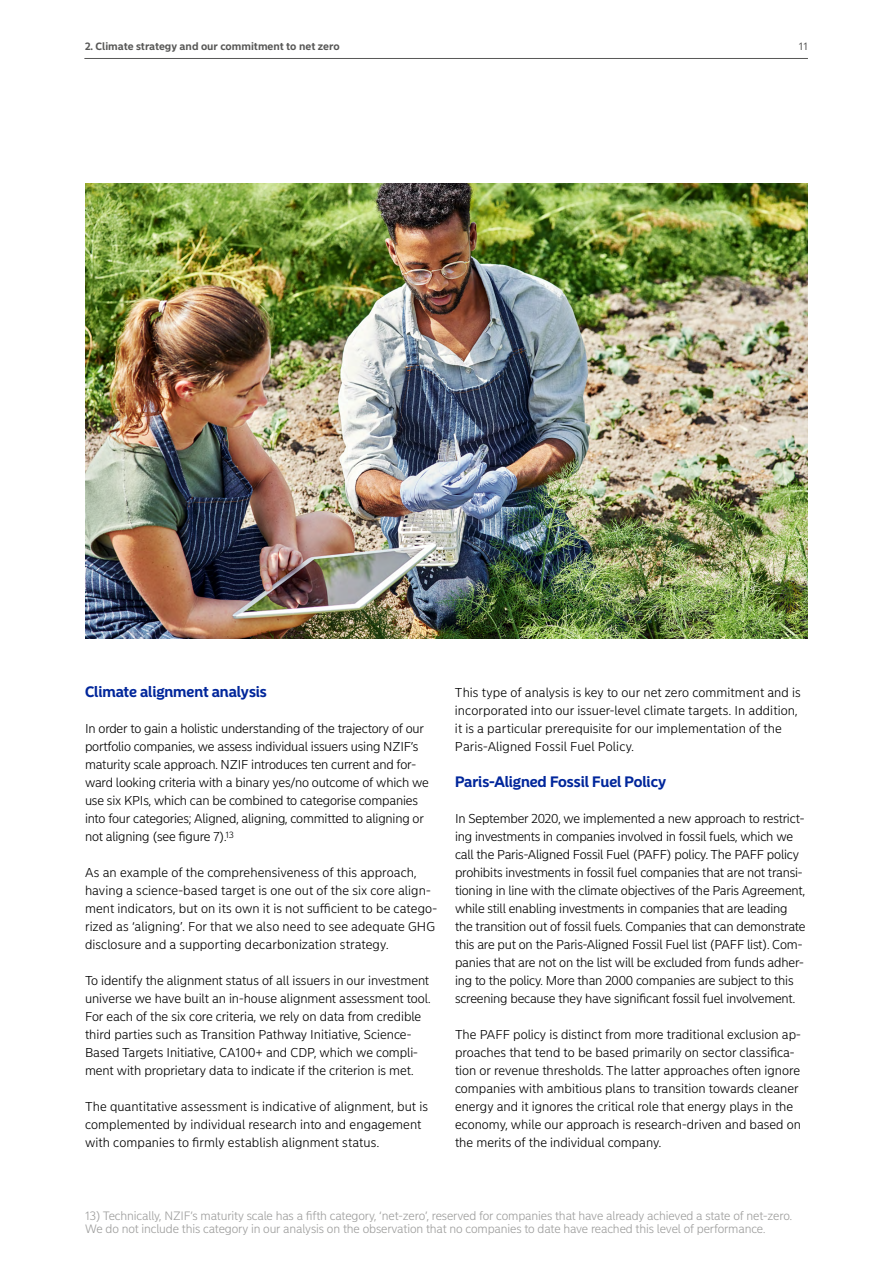
<style>
.page{position:relative;width:893px;height:1263px;background:#fff}
.page>*{position:absolute;margin:0;border:0;box-sizing:border-box;transform-origin:0 0}
.t1{font:700 15px "Nordea Sans Large";color:#00269b}
.t2{font:300 12.75px/18px "Nordea Sans Small";letter-spacing:-.005em;color:#000}
.t3{font:300 12px/13.5px "Nordea Sans Small";letter-spacing:-.01em;color:#9d9d9c}
.t4{font:700 10.5px "Nordea Sans Small";color:#575756}
.t5{font:10.5px "Nordea Sans Small";color:#575756}
</style>
<div class="page">
<img style="left:85px;top:183px;width:723px;height:455px">
<hr style="left:84px;top:58px;width:724px;height:1px;background:#575756">
<p class="t4" style="left:85px;top:40px;width:256px">2. Climate strategy and our commitment to net zero</p>
<p class="t5" style="left:799px;top:40px;width:11px">11</p>
<p class="t1" style="left:85px;top:683px;width:183px">Climate alignment analysis</p>
<p class="t2" style="left:85px;top:720px;width:345px">In order to gain a holistic understanding of the trajectory of our portfolio companies, we assess individual issuers using NZIF’s maturity scale approach. NZIF introduces ten current and for&shy;ward looking criteria with a binary yes/no outcome of which we use six KPIs, which can be combined to categorise companies into four categories; Aligned, aligning, committed to aligning or not aligning (see figure 7).<sup>13</sup></p>
<p class="t2" style="left:85px;top:864px;width:354px">As an example of the comprehensiveness of this approach, having a science-based target is one out of the six core align&shy;ment indicators, but on its own it is not sufficient to be catego&shy;rized as ‘aligning’. For that we also need to see adequate GHG disclosure and a supporting decarbonization strategy.</p>
<p class="t2" style="left:85px;top:972px;width:347px">To identify the alignment status of all issuers in our investment universe we have built an in-house alignment assessment tool.<br>For each of the six core criteria, we rely on data from credible third parties such as Transition Pathway Initiative, Science-Based Targets Initiative, CA100+ and CDP, which we compli&shy;ment with proprietary data to indicate if the criterion is met.</p>
<p class="t2" style="left:85px;top:1098px;width:344px">The quantitative assessment is indicative of alignment, but is complemented by individual research into and engagement with companies to firmly establish alignment status.</p>
<p class="t2" style="left:455px;top:684px;width:347px">This type of analysis is key to our net zero commitment and is incorporated into our issuer-level climate targets. In addition, it is a particular prerequisite for our implementation of the Paris-Aligned Fossil Fuel Policy.</p>
<p class="t1" style="left:455px;top:773px;width:213px">Paris-Aligned Fossil Fuel Policy</p>
<p class="t2" style="left:455px;top:810px;width:352px">In September 2020, we implemented a new approach to restrict&shy;ing investments in companies involved in fossil fuels, which we call the Paris-Aligned Fossil Fuel (PAFF) policy. The PAFF policy prohibits investments in fossil fuel companies that are not transi&shy;tioning in line with the climate objectives of the Paris Agreement, while still enabling investments in companies that are leading the transition out of fossil fuels. Companies that can demonstrate this are put on the Paris-Aligned Fossil Fuel list (PAFF list). Com&shy;panies that are not on the list will be excluded from funds adher&shy;ing to the policy. More than 2000 companies are subject to this screening because they have significant fossil fuel involvement.</p>
<p class="t2" style="left:455px;top:1026px;width:347px">The PAFF policy is distinct from more traditional exclusion ap&shy;proaches that tend to be based primarily on sector classifica&shy;tion or revenue thresholds. The latter approaches often ignore companies with ambitious plans to transition towards cleaner energy and it ignores the critical role that energy plays in the economy, while our approach is research-driven and based on the merits of the individual company.</p>
<p class="t3" style="left:85px;top:1209px;width:708px">13) Technically, NZIF’s maturity scale has a fifth category, ‘net-zero’, reserved for companies that have already achieved a state of net-zero.<br>We do not include this category in our analysis on the observation that no companies to date have reached this level of performance.</p>
</div>
